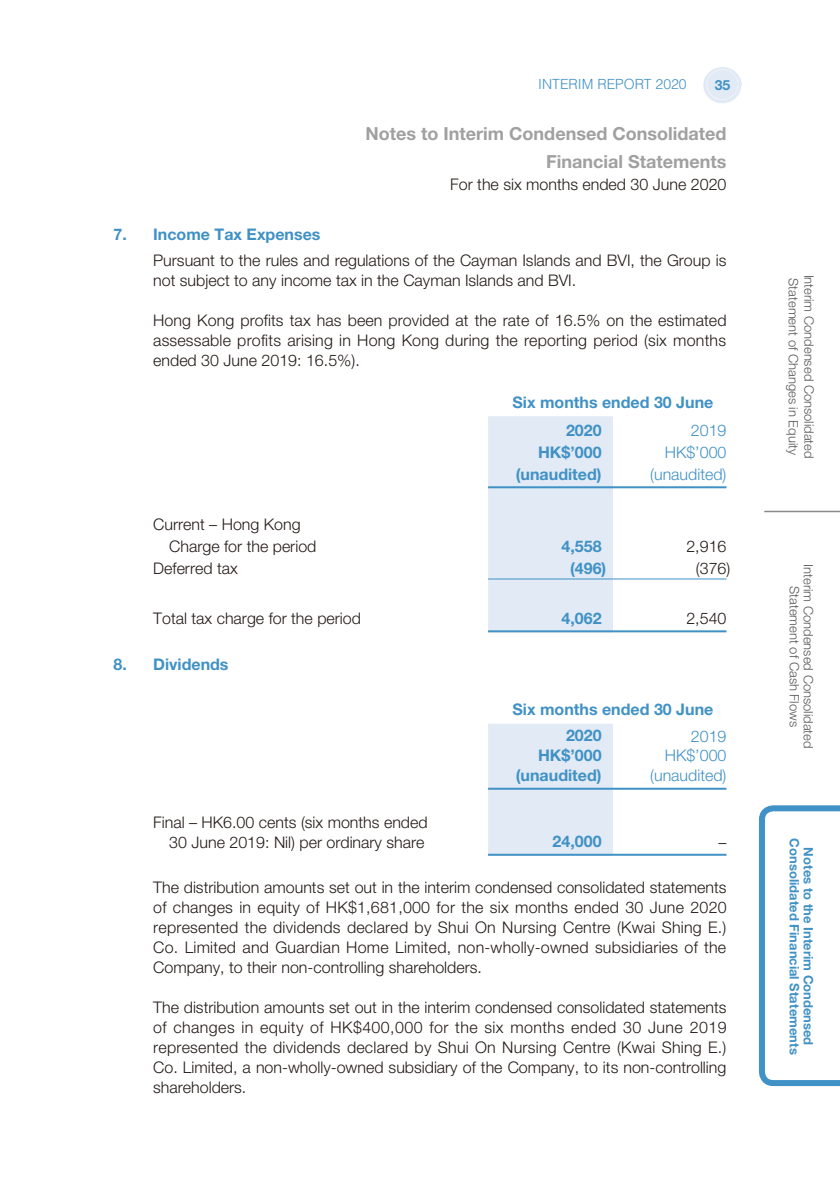
<style>
.page{position:relative;width:840px;height:1191px;background:#fff}
.page>*{position:absolute;margin:0;border:0;box-sizing:border-box;transform-origin:0 0}
.t1{font:700 18px/28px "Helvetica Neue LT Std";color:#a0a0a1;text-align:right}
.t2{font:300 16px/20px "Helvetica Neue LT Std";color:#231916;text-align:justify}
.t3{font:700 16px/27.6px "Helvetica Neue LT Std";color:#4091c5}
.t4{font:300 16px "Helvetica Neue LT Std";color:#4091c5}
.t5{font:300 14px "Helvetica LT Std";color:#4091c5}
.t6{font:700 14px "Helvetica Neue LT Std";color:#4091c5}
.t7{font:300 13px/14px "Helvetica Neue LT Std";color:#595857;text-align:center}
.t8{font:700 13px/14px "Helvetica Neue LT Std";color:#4091c5;text-align:center}
</style>
<div class="page">
<svg style="left:703px;top:67px;width:39px;height:36px"></svg>
<svg style="left:759px;top:805px;width:80px;height:281px"></svg>
<hr style="left:763px;top:511px;width:76px;height:1px;background:#898989">
<div style="left:488px;top:416px;width:124px;height:214px;background:#e1eaf5"></div>
<hr style="left:488px;top:486px;width:124px;height:2px;background:#4091c5">
<hr style="left:612px;top:486px;width:114px;height:2px;background:#4091c5">
<hr style="left:488px;top:578px;width:124px;height:1px;background:#4091c5">
<hr style="left:612px;top:578px;width:114px;height:1px;background:#4091c5">
<hr style="left:488px;top:630px;width:124px;height:2px;background:#4091c5">
<hr style="left:612px;top:630px;width:114px;height:2px;background:#4091c5">
<div style="left:488px;top:724px;width:124px;height:129px;background:#e1eaf5"></div>
<hr style="left:488px;top:787px;width:124px;height:2px;background:#4091c5">
<hr style="left:612px;top:787px;width:114px;height:2px;background:#4091c5">
<hr style="left:488px;top:853px;width:124px;height:2px;background:#4091c5">
<hr style="left:612px;top:853px;width:114px;height:2px;background:#4091c5">
<p class="t5" style="left:538px;top:76px;width:150px">INTERIM REPORT 2020</p>
<p class="t6" style="left:714px;top:76px;width:17px">35</p>
<p class="t1" style="left:365px;top:119px;width:362px">Notes to Interim Condensed Consolidated<br>Financial Statements</p>
<p class="t2" style="left:450px;top:174px;width:277px">For the six months ended 30 June 2020</p>
<p class="t3" style="left:113px;top:220px;width:208px">7. Income Tax Expenses</p>
<p class="t2" style="left:153px;top:250px;width:574px">Pursuant to the rules and regulations of the Cayman Islands and BVI, the Group is not subject to any income tax in the Cayman Islands and BVI.</p>
<p class="t2" style="left:153px;top:310px;width:574px">Hong Kong profits tax has been provided at the rate of 16.5% on the estimated assessable profits arising in Hong Kong during the reporting period (six months ended 30 June 2019: 16.5%).</p>
<p class="t3" style="left:565px;top:388px;width:149px;text-indent:-53px">Six months ended 30 June<br>2020</p>
<p class="t4" style="left:690px;top:421px;width:37px">2019</p>
<p class="t2" style="left:169px;top:513px;width:149px;line-height:22px;text-indent:-16px">Current – Hong Kong<br>Charge for the period</p>
<p class="t3" style="left:538px;top:438px;width:65px">HK$’000</p>
<p class="t4" style="left:664px;top:442px;width:63px">HK$’000</p>
<p class="t3" style="left:515px;top:460px;width:87px">(unaudited)</p>
<p class="t4" style="left:650px;top:464px;width:78px">(unaudited)</p>
<p class="t3" style="left:561px;top:532px;width:42px">4,558</p>
<p class="t2" style="left:686px;top:536px;width:42px">2,916</p>
<p class="t2" style="left:153px;top:558px;width:86px">Deferred tax</p>
<p class="t3" style="left:570px;top:554px;width:38px">(496)</p>
<p class="t2" style="left:695px;top:558px;width:36px">(376)</p>
<p class="t2" style="left:153px;top:608px;width:209px">Total tax charge for the period</p>
<p class="t3" style="left:561px;top:604px;width:42px">4,062</p>
<p class="t2" style="left:686px;top:608px;width:42px">2,540</p>
<p class="t3" style="left:113px;top:650px;width:116px">8. Dividends</p>
<p class="t3" style="left:565px;top:696px;width:149px;line-height:25.6px;text-indent:-53px">Six months ended 30 June<br>2020</p>
<p class="t4" style="left:690px;top:726px;width:37px">2019</p>
<p class="t3" style="left:538px;top:741px;width:65px">HK$’000</p>
<p class="t4" style="left:664px;top:745px;width:63px">HK$’000</p>
<p class="t3" style="left:515px;top:761px;width:87px">(unaudited)</p>
<p class="t4" style="left:650px;top:765px;width:78px">(unaudited)</p>
<p class="t2" style="left:153px;top:811px;width:276px;text-align:right">Final – HK6.00 cents (six months ended<br>30 June 2019: Nil) per ordinary share</p>
<p class="t3" style="left:552px;top:827px;width:50px">24,000</p>
<p class="t2" style="left:718px;top:831px;width:9px">–</p>
<p class="t2" style="left:153px;top:877px;width:574px">The distribution amounts set out in the interim condensed consolidated statements of changes in equity of HK$1,681,000 for the six months ended 30 June 2020 represented the dividends declared by Shui On Nursing Centre (Kwai Shing E.)<br>Co. Limited and Guardian Home Limited, non-wholly-owned subsidiaries of the Company, to their non-controlling shareholders.</p>
<p class="t2" style="left:153px;top:997px;width:574px">The distribution amounts set out in the interim condensed consolidated statements of changes in equity of HK$400,000 for the six months ended 30 June 2019 represented the dividends declared by Shui On Nursing Centre (Kwai Shing E.)<br>Co. Limited, a non-wholly-owned subsidiary of the Company, to its non-controlling shareholders.</p>
<p class="t7" style="left:800px;top:278px;width:178px;rotate:90deg">Statement of Changes in Equity</p>
<p class="t7" style="left:815px;top:274px;width:185px;rotate:90deg">Interim Condensed Consolidated</p>
<p class="t7" style="left:815px;top:564px;width:185px;rotate:90deg">Interim Condensed Consolidated<br>Statement of Cash Flows</p>
<p class="t8" style="left:815px;top:838px;width:218px;rotate:90deg">Notes to the Interim Condensed<br>Consolidated Financial Statements</p>
</div>
